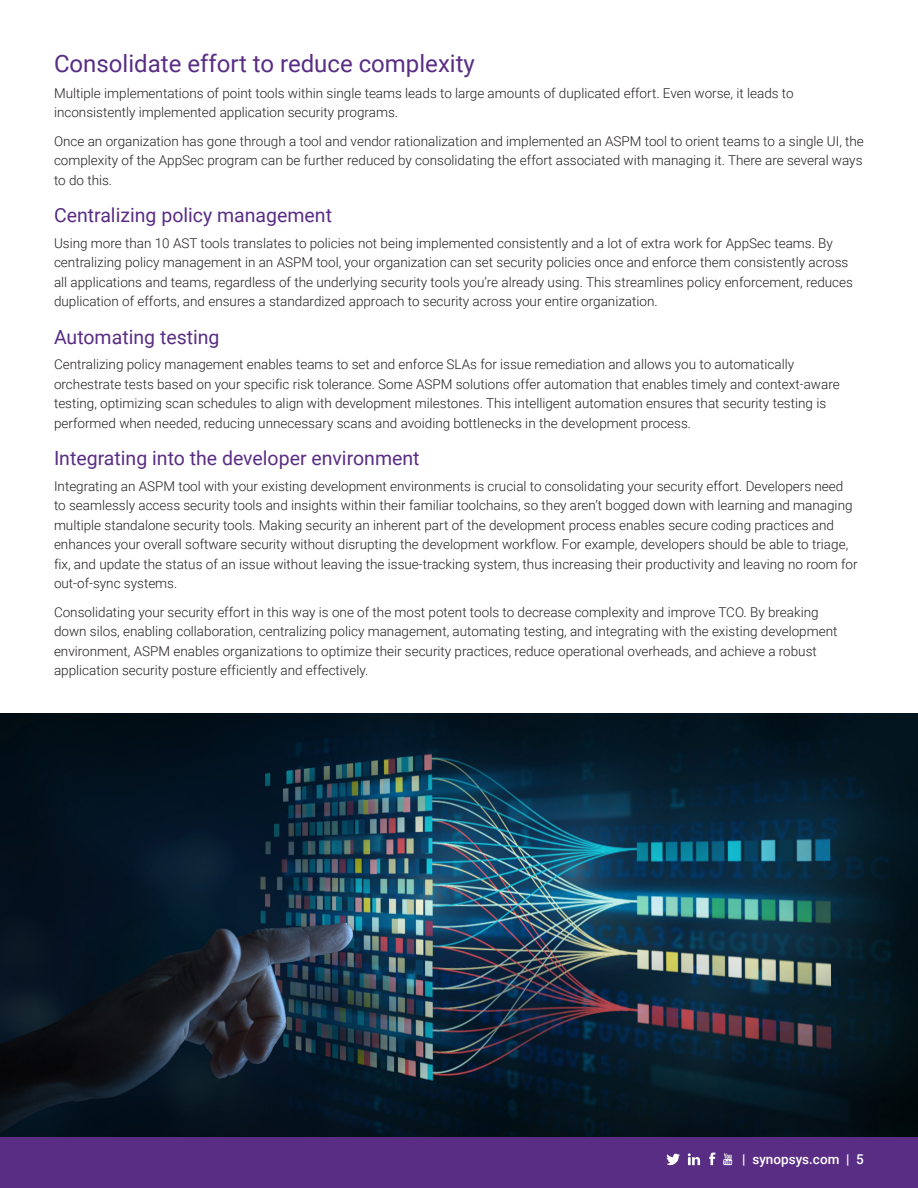
<style>
.page{position:relative;width:918px;height:1188px;background:#fff}
.page>*{position:absolute;margin:0;border:0;box-sizing:border-box;transform-origin:0 0}
.HEADING_1{font:24px "Roboto";color:#592d84}
.HEADING_2{font:19.5px "Roboto";color:#592d84}
.BODY_COPY{font:300 13.5px/19.5px "Roboto";color:#231f20}
.t1{font:500 13.5px "Roboto";color:#fff}
</style>
<div class="page">
<div style="left:0;top:1134px;width:918px;height:54px;background:#592d84"></div>
<svg style="left:667px;top:1153px;width:13px;height:12px"></svg>
<svg style="left:709px;top:1152px;width:7px;height:13px"></svg>
<svg style="left:723px;top:1153px;width:9px;height:12px"></svg>
<svg style="left:688px;top:1153px;width:12px;height:12px"></svg>
<img style="left:0;top:714px;width:918px;height:422px">
<p class="HEADING_1" style="left:54px;top:47px;width:422px">Consolidate effort to reduce complexity</p>
<p class="BODY_COPY" style="left:54px;top:82px;width:741px">Multiple implementations of point tools within single teams leads to large amounts of duplicated effort. Even worse, it leads to inconsistently implemented application security programs.</p>
<p class="BODY_COPY" style="left:54px;top:130px;width:811px;text-align:justify">Once an organization has gone through a tool and vendor rationalization and implemented an ASPM tool to orient teams to a single UI, the complexity of the AppSec program can be further reduced by consolidating the effort associated with managing it. There are several ways to do this.</p>
<p class="HEADING_2" style="left:54px;top:201px;width:280px">Centralizing policy management</p>
<p class="BODY_COPY" style="left:54px;top:232px;width:801px">Using more than 10 AST tools translates to policies not being implemented consistently and a lot of extra work for AppSec teams. By centralizing policy management in an ASPM tool, your organization can set security policies once and enforce them consistently across all applications and teams, regardless of the underlying security tools you’re already using. This streamlines policy enforcement, reduces duplication of efforts, and ensures a standardized approach to security across your entire organization.</p>
<p class="HEADING_2" style="left:54px;top:323px;width:167px">Automating testing</p>
<p class="BODY_COPY" style="left:54px;top:354px;width:787px">Centralizing policy management enables teams to set and enforce SLAs for issue remediation and allows you to automatically orchestrate tests based on your specific risk tolerance. Some ASPM solutions offer automation that enables timely and context-aware testing, optimizing scan schedules to align with development milestones. This intelligent automation ensures that security testing is performed when needed, reducing unnecessary scans and avoiding bottlenecks in the development process.</p>
<p class="HEADING_2" style="left:54px;top:444px;width:367px">Integrating into the developer environment</p>
<p class="BODY_COPY" style="left:54px;top:475px;width:805px">Integrating an ASPM tool with your existing development environments is crucial to consolidating your security effort. Developers need to seamlessly access security tools and insights within their familiar toolchains, so they aren’t bogged down with learning and managing multiple standalone security tools. Making security an inherent part of the development process enables secure coding practices and enhances your overall software security without disrupting the development workflow. For example, developers should be able to triage, fix, and update the status of an issue without leaving the issue-tracking system, thus increasing their productivity and leaving no room for out-of-sync systems.</p>
<p class="BODY_COPY" style="left:54px;top:601px;width:785px">Consolidating your security effort in this way is one of the most potent tools to decrease complexity and improve TCO. By breaking down silos, enabling collaboration, centralizing policy management, automating testing, and integrating with the existing development environment, ASPM enables organizations to optimize their security practices, reduce operational overheads, and achieve a robust application security posture efficiently and effectively.</p>
<p class="t1" style="left:742px;top:1149px;width:123px">| synopsys.com | 5</p>
</div>
